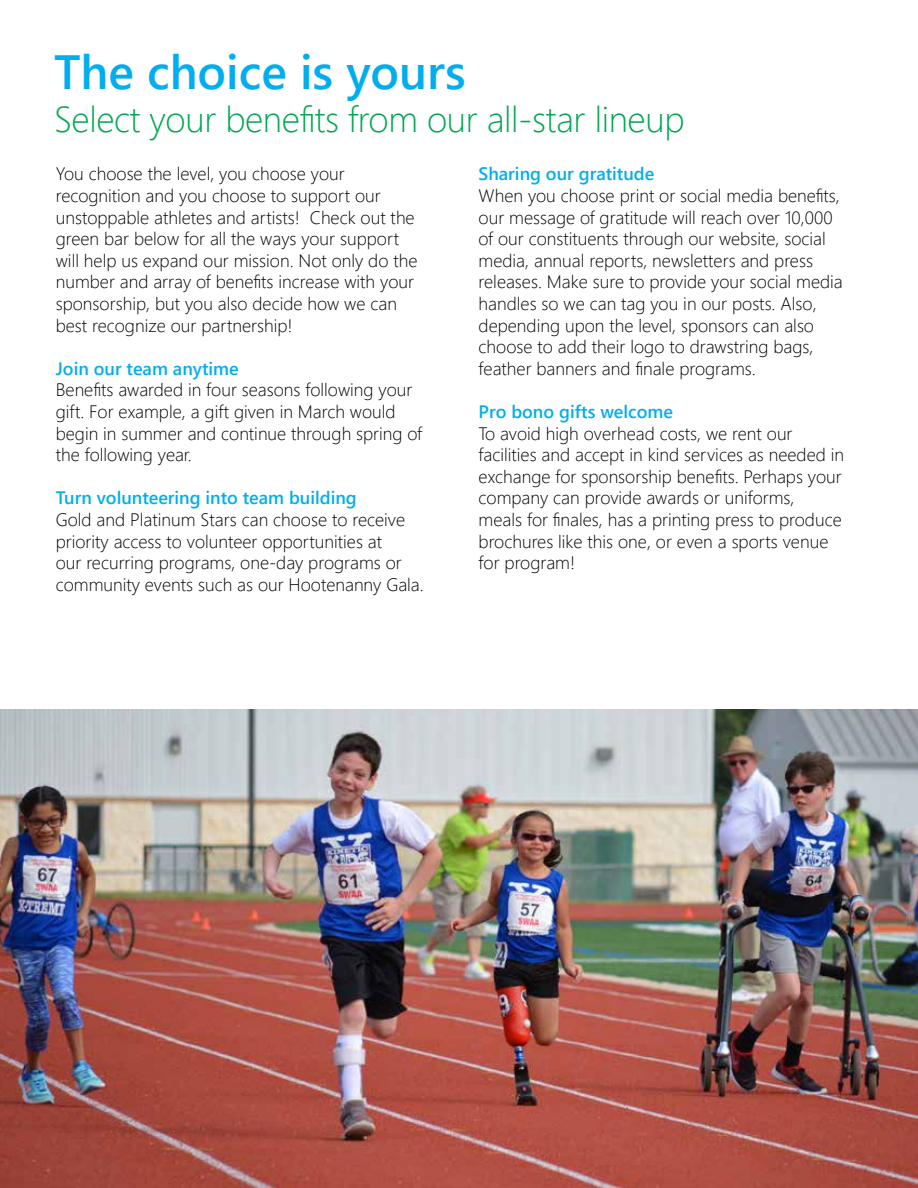
<style>
.page{position:relative;width:918px;height:1188px;background:#fff}
.page>*{position:absolute;margin:0;border:0;box-sizing:border-box;transform-origin:0 0}
.t1{font:600 48px "Segoe UI";color:#00aeef}
.t2{font:300 36px "Segoe UI";letter-spacing:-.01em;color:#00a651}
.t3{font:300 18px/21.6px "Segoe UI";color:#000}
.t4{font:600 18px "Segoe UI";color:#00aeef}
</style>
<div class="page">
<img style="left:0;top:709px;width:918px;height:479px">
<h1 class="t1" style="left:54px;top:33px;width:413px">The choice is yours</h1>
<h2 class="t2" style="left:54px;top:90px;width:632px">Select your benefits from our all-star lineup</h2>
<p class="t3" style="left:56px;top:162px;width:363px">You choose the level, you choose your recognition and you choose to support our unstoppable athletes and artists! Check out the green bar below for all the ways your support will help us expand our mission. Not only do the number and array of benefits increase with your sponsorship, but you also decide how we can best recognize our partnership!</p>
<p class="t4" style="left:56px;top:354px;width:184px">Join our team anytime</p>
<p class="t3" style="left:56px;top:378px;width:368px">Benefits awarded in four seasons following your gift. For example, a gift given in March would begin in summer and continue through spring of the following year.</p>
<p class="t4" style="left:56px;top:484px;width:302px">Turn volunteering into team building</p>
<p class="t3" style="left:56px;top:508px;width:370px">Gold and Platinum Stars can choose to receive priority access to volunteer opportunities at<br>our recurring programs, one-day programs or community events such as our Hootenanny Gala.</p>
<p class="t4" style="left:479px;top:160px;width:177px">Sharing our gratitude</p>
<p class="t3" style="left:479px;top:184px;width:366px">When you choose print or social media benefits, our message of gratitude will reach over 10,000 of our constituents through our website, social media, annual reports, newsletters and press releases. Make sure to provide your social media handles so we can tag you in our posts. Also, depending upon the level, sponsors can also choose to add their logo to drawstring bags, feather banners and finale programs.</p>
<p class="t4" style="left:479px;top:397px;width:196px">Pro bono gifts welcome</p>
<p class="t3" style="left:479px;top:422px;width:367px">To avoid high overhead costs, we rent our facilities and accept in kind services as needed in exchange for sponsorship benefits. Perhaps your company can provide awards or uniforms,<br>meals for finales, has a printing press to produce brochures like this one, or even a sports venue for program!</p>
</div>
